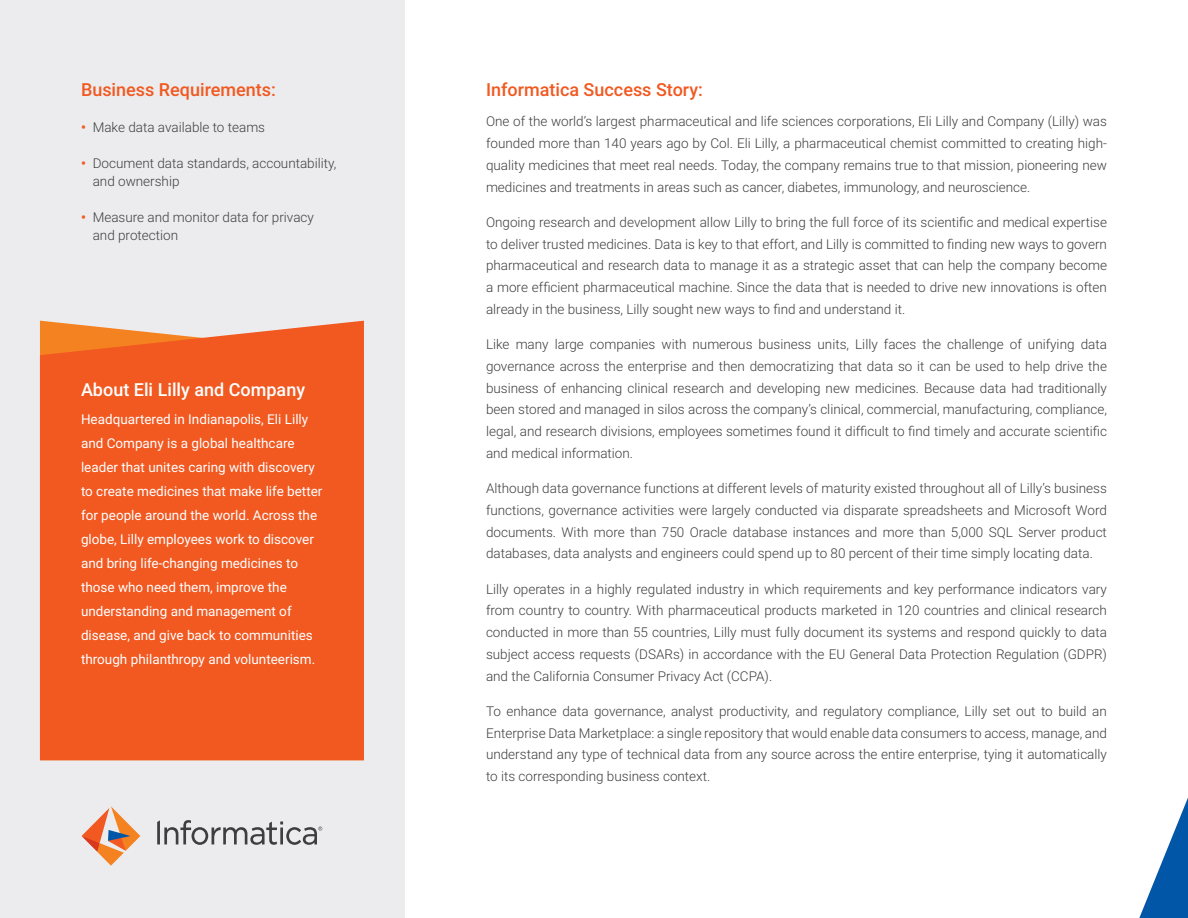
<style>
.page{position:relative;width:1188px;height:918px;background:#fff}
.page>*{position:absolute;margin:0;border:0;box-sizing:border-box;transform-origin:0 0}
.Headers{font:500 18px "Roboto";color:#f15921}
.t1{font:500 18px "Roboto";color:#fff}
.Body_Copy{font:300 13.5px/21.8px "Roboto";color:#3e3e3f;text-align:justify}
.t2{font:13.5px/24px "Roboto";color:#fff}
.s1{font-weight:700;color:#f15921}
</style>
<div class="page">
<div style="left:0;top:0;width:405px;height:918px;background:#ececee"></div>
<svg style="left:1139px;top:798px;width:49px;height:120px"></svg>
<div style="left:40px;top:321px;width:324px;height:439px;background:#f15921"></div>
<svg style="left:82px;top:806px;width:58px;height:60px"></svg>
<svg style="left:157px;top:820px;width:165px;height:25px"></svg>
<p class="Headers" style="left:81px;top:77px;width:196px">Business Requirements:</p>
<p class="Body_Copy" style="left:81px;top:116px;width:186px"><span class="s1">•</span> Make data available to teams</p>
<p class="Body_Copy" style="left:93px;top:153px;width:245px;line-height:18px;text-indent:-12px"><span class="s1">•</span> Document data standards, accountability, and ownership</p>
<p class="Body_Copy" style="left:93px;top:207px;width:223px;line-height:18px;text-indent:-12px"><span class="s1">•</span> Measure and monitor data for privacy and protection</p>
<p class="t1" style="left:81px;top:377px;width:226px">About Eli Lilly and Company</p>
<p class="t2" style="left:81px;top:407px;width:243px">Headquartered in Indianapolis, Eli Lilly and Company is a global healthcare leader that unites caring with discovery to create medicines that make life better for people around the world. Across the globe, Lilly employees work to discover and bring life-changing medicines to those who need them, improve the understanding and management of disease, and give back to communities through philanthropy and volunteerism.</p>
<p class="Headers" style="left:486px;top:77px;width:218px">Informatica Success Story:</p>
<p class="Body_Copy" style="left:486px;top:110px;width:622px">One of the world’s largest pharmaceutical and life sciences corporations, Eli Lilly and Company (Lilly) was founded more than 140 years ago by Col. Eli Lilly, a pharmaceutical chemist committed to creating high&shy;quality medicines that meet real needs. Today, the company remains true to that mission, pioneering new medicines and treatments in areas such as cancer, diabetes, immunology, and neuroscience.</p>
<p class="Body_Copy" style="left:486px;top:211px;width:622px">Ongoing research and development allow Lilly to bring the full force of its scientific and medical expertise to deliver trusted medicines. Data is key to that effort, and Lilly is committed to finding new ways to govern pharmaceutical and research data to manage it as a strategic asset that can help the company become a more efficient pharmaceutical machine. Since the data that is needed to drive new innovations is often already in the business, Lilly sought new ways to find and understand it.</p>
<p class="Body_Copy" style="left:486px;top:333px;width:623px">Like many large companies with numerous business units, Lilly faces the challenge of unifying data governance across the enterprise and then democratizing that data so it can be used to help drive the business of enhancing clinical research and developing new medicines. Because data had traditionally been stored and managed in silos across the company’s clinical, commercial, manufacturing, compliance, legal, and research divisions, employees sometimes found it difficult to find timely and accurate scientific and medical information.</p>
<p class="Body_Copy" style="left:486px;top:477px;width:623px">Although data governance functions at different levels of maturity existed throughout all of Lilly’s business functions, governance activities were largely conducted via disparate spreadsheets and Microsoft Word documents. With more than 750 Oracle database instances and more than 5,000 SQL Server product databases, data analysts and engineers could spend up to 80 percent of their time simply locating data.</p>
<p class="Body_Copy" style="left:486px;top:578px;width:623px">Lilly operates in a highly regulated industry in which requirements and key performance indicators vary from country to country. With pharmaceutical products marketed in 120 countries and clinical research conducted in more than 55 countries, Lilly must fully document its systems and respond quickly to data subject access requests (DSARs) in accordance with the EU General Data Protection Regulation (GDPR) and the California Consumer Privacy Act (CCPA).</p>
<p class="Body_Copy" style="left:486px;top:700px;width:623px">To enhance data governance, analyst productivity, and regulatory compliance, Lilly set out to build an Enterprise Data Marketplace: a single repository that would enable data consumers to access, manage, and understand any type of technical data from any source across the entire enterprise, tying it automatically to its corresponding business context.</p>
</div>
